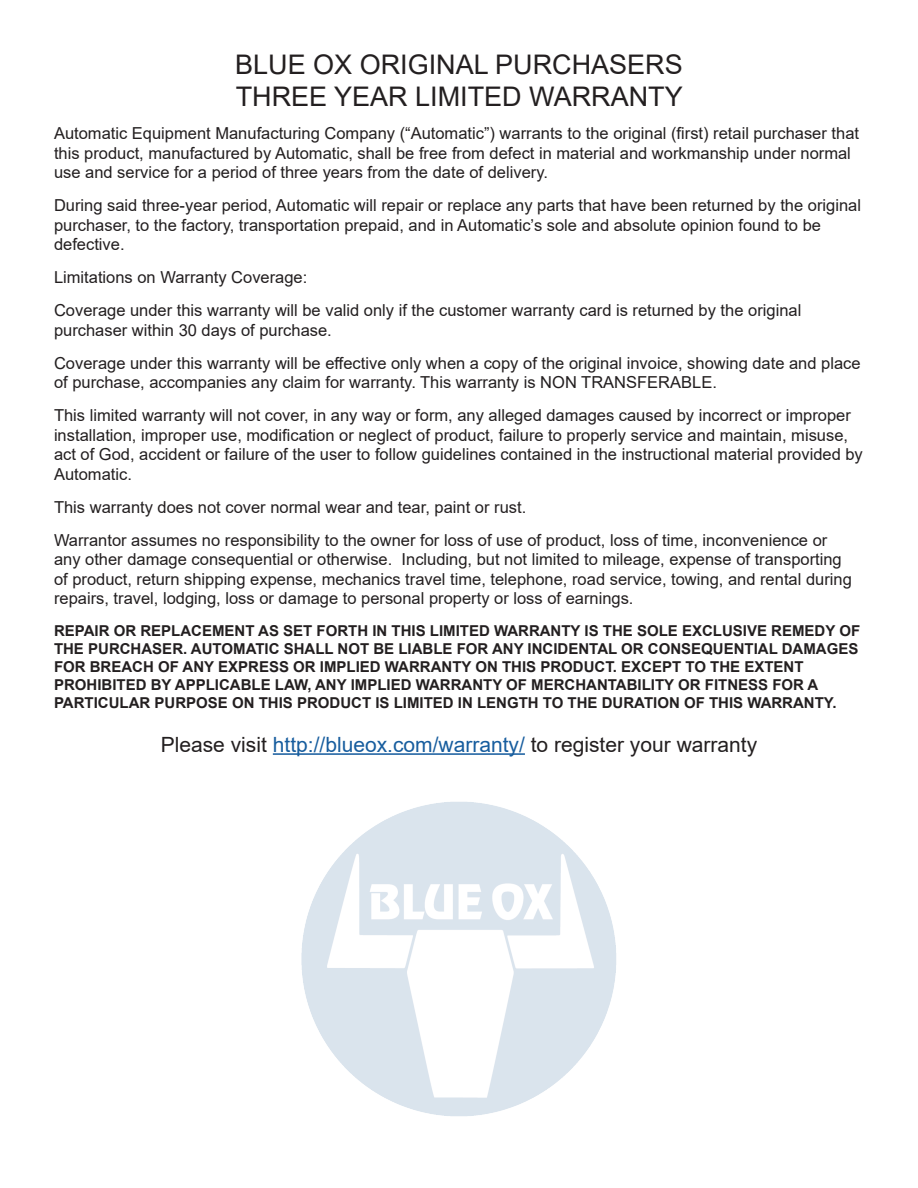
<style>
.page{position:relative;width:918px;height:1188px;background:#fff}
.page>*{position:absolute;margin:0;border:0;box-sizing:border-box;transform-origin:0 0}
.t1{font:27px "Arial";color:#231f20}
.t2{font:21px "Arial";color:#231f20}
.t3{font:16.5px/19.5px "Arial";color:#231f20}
.t4{font:700 15px/18px "Arial";color:#231f20}
.s1{color:#175d9e}
</style>
<div class="page">
<img style="left:301px;top:802px;width:315px;height:314px">
<hr style="left:273px;top:753px;width:252px;height:2px;background:#175d9e">
<p class="t1" style="left:235px;top:46px;width:449px">BLUE OX ORIGINAL PURCHASERS</p>
<p class="t1" style="left:236px;top:78px;width:449px">THREE YEAR LIMITED WARRANTY</p>
<p class="t3" style="left:54px;top:123px;width:807px">Automatic Equipment Manufacturing Company (“Automatic”) warrants to the original (first) retail purchaser that this product, manufactured by Automatic, shall be free from defect in material and workmanship under normal use and service for a period of three years from the date of delivery.</p>
<p class="t3" style="left:54px;top:195px;width:809px">During said three-year period, Automatic will repair or replace any parts that have been returned by the original purchaser, to the factory, transportation prepaid, and in Automatic’s sole and absolute opinion found to be defective.</p>
<p class="t3" style="left:54px;top:267px;width:255px">Limitations on Warranty Coverage:</p>
<p class="t3" style="left:54px;top:300px;width:749px">Coverage under this warranty will be valid only if the customer warranty card is returned by the original purchaser within 30 days of purchase.</p>
<p class="t3" style="left:54px;top:353px;width:808px">Coverage under this warranty will be effective only when a copy of the original invoice, showing date and place of purchase, accompanies any claim for warranty. This warranty is NON TRANSFERABLE.</p>
<p class="t3" style="left:54px;top:405px;width:810px">This limited warranty will not cover, in any way or form, any alleged damages caused by incorrect or improper installation, improper use, modification or neglect of product, failure to properly service and maintain, misuse, act of God, accident or failure of the user to follow guidelines contained in the instructional material provided by Automatic.</p>
<p class="t3" style="left:54px;top:497px;width:474px">This warranty does not cover normal wear and tear, paint or rust.</p>
<p class="t3" style="left:54px;top:530px;width:799px">Warrantor assumes no responsibility to the owner for loss of use of product, loss of time, inconvenience or any other damage consequential or otherwise. Including, but not limited to mileage, expense of transporting of product, return shipping expense, mechanics travel time, telephone, road service, towing, and rental during repairs, travel, lodging, loss or damage to personal property or loss of earnings.</p>
<p class="t4" style="left:54px;top:621px;width:808px">REPAIR OR REPLACEMENT AS SET FORTH IN THIS LIMITED WARRANTY IS THE SOLE EXCLUSIVE REMEDY OF THE PURCHASER. AUTOMATIC SHALL NOT BE LIABLE FOR ANY INCIDENTAL OR CONSEQUENTIAL DAMAGES FOR BREACH OF ANY EXPRESS OR IMPLIED WARRANTY ON THIS PRODUCT. EXCEPT TO THE EXTENT PROHIBITED BY APPLICABLE LAW, ANY IMPLIED WARRANTY OF MERCHANTABILITY OR FITNESS FOR A PARTICULAR PURPOSE ON THIS PRODUCT IS LIMITED IN LENGTH TO THE DURATION OF THIS WARRANTY.</p>
<p class="t2" style="left:161px;top:730px;width:598px">Please visit <span class="s1">http://blueox.com/warranty/</span> to register your warranty</p>
</div>
